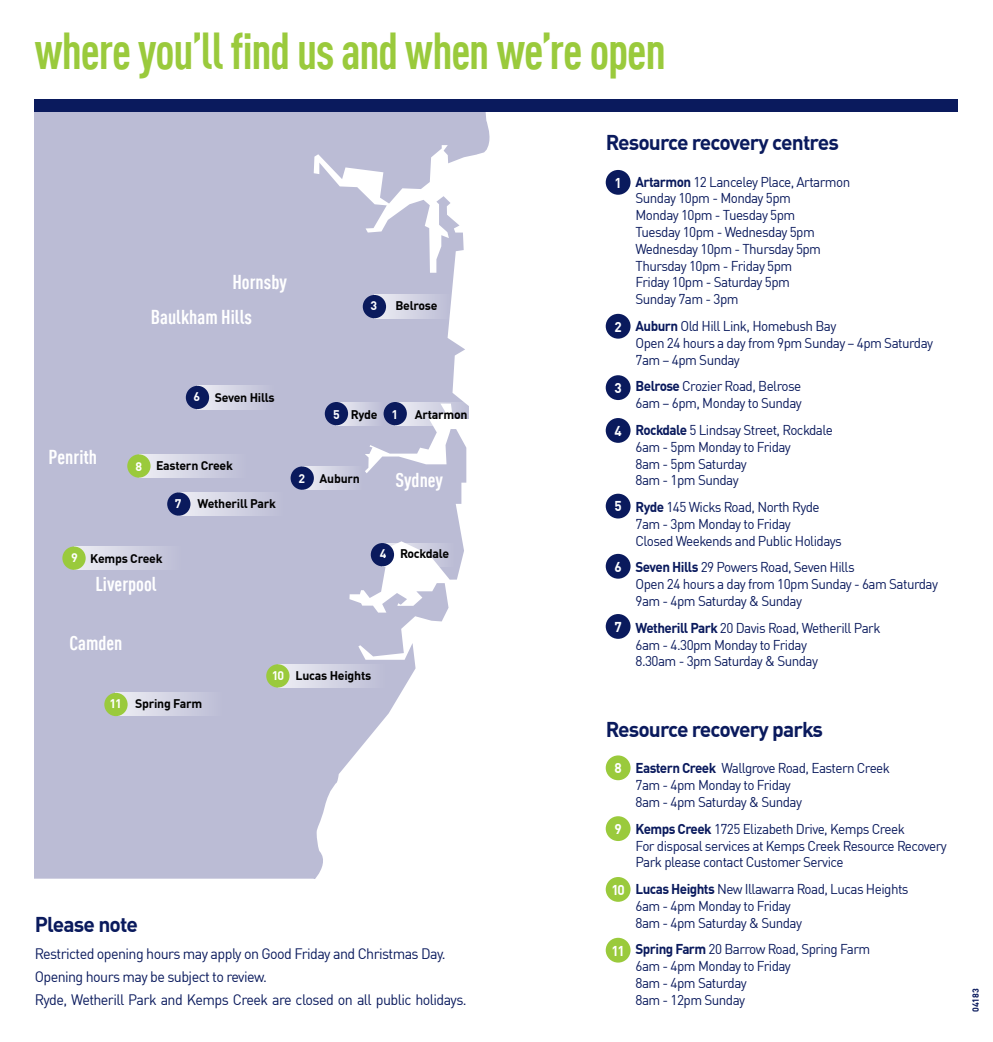
<style>
.page{position:relative;width:993px;height:1042px;background:#fff}
.page>*{position:absolute;margin:0;border:0;box-sizing:border-box;transform-origin:0 0}
.t1{font:700 condensed 50.75px "DIN Offc";letter-spacing:-.025em;color:#9aca3c;scale:.95 1}
.t2{font:700 21px "DIN Offc";letter-spacing:-.04em;color:#0a1a5d}
.t3{font:700 condensed 19.78px "DIN Offc";color:#fff}
.t4{font:14.88px/22.8px "DIN Offc";letter-spacing:-.04em;color:#0a1a5d;scale:.96 1}
.t5{font:14px/16.8px "DIN Offc";letter-spacing:-.04em;color:#0a1a5d;scale:.96 1}
.t6{font:700 14px "DIN Offc";color:#fff;scale:.96 1}
.t7{font:700 12.25px "DIN Offc";letter-spacing:-.02em;color:#010101}
.t8{font:700 12.25px "DIN Offc";color:#fff}
.t9{font:700 8.75px "DIN Offc";color:#0a1a5d}
.s1{color:#fff}
.s2{font-weight:700}
</style>
<div class="page">
<svg style="left:35px;top:112px;width:455px;height:766px;fill:#bbbcd5"></svg>
<svg style="left:201px;top:386px;width:73px;height:23px;background:#d0d1e2"></svg>
<div style="left:186px;top:386px;width:23px;height:23px;background:#0a1a5d;border-radius:50%"></div>
<svg style="left:377px;top:295px;width:74px;height:23px;background:#d1d1e2"></svg>
<div style="left:362px;top:295px;width:24px;height:23px;background:#0a1a5d;border-radius:50%"></div>
<svg style="left:340px;top:402px;width:43px;height:23px"></svg>
<div style="left:325px;top:402px;width:23px;height:23px;background:#0a1a5d;border-radius:50%"></div>
<div style="left:116px;top:693px;width:107px;height:23px;background:linear-gradient(to right,#edeef4,#bbbcd5)"></div>
<div style="left:278px;top:664px;width:108px;height:23px;background:linear-gradient(to right,#edeef2,#bcbdd6)"></div>
<div style="left:140px;top:454px;width:107px;height:24px;background:linear-gradient(to right,#eaeced,#bdbdd8)"></div>
<div style="left:104px;top:693px;width:24px;height:23px;background:#9aca3c;border-radius:50%"></div>
<div style="left:302px;top:466px;width:60px;height:24px;background:linear-gradient(to right,#e8e9f1,#bfc0d7)"></div>
<div style="left:290px;top:466px;width:24px;height:24px;background:#0a1a5d;border-radius:50%"></div>
<svg style="left:385px;top:543px;width:69px;height:23px"></svg>
<div style="left:370px;top:543px;width:24px;height:23px;background:#0a1a5d;border-radius:50%"></div>
<svg style="left:398px;top:402px;width:74px;height:23px"></svg>
<div style="left:383px;top:402px;width:24px;height:23px;background:#0a1a5d;border-radius:50%"></div>
<div style="left:179px;top:492px;width:105px;height:24px;background:linear-gradient(to right,#e7e7ef,#bebfd7)"></div>
<div style="left:167px;top:492px;width:23px;height:24px;background:#0a1a5d;border-radius:50%"></div>
<div style="left:127px;top:454px;width:23px;height:24px;background:#9aca3c;border-radius:50%"></div>
<div style="left:75px;top:546px;width:107px;height:24px;background:linear-gradient(to right,#ededf4,#bbbcd5)"></div>
<div style="left:62px;top:546px;width:24px;height:24px;background:#9aca3c;border-radius:50%"></div>
<div style="left:266px;top:664px;width:23px;height:23px;background:#9aca3c;border-radius:50%"></div>
<div style="left:35px;top:99px;width:922px;height:13px;background:#0a1a5d"></div>
<div style="left:605px;top:170px;width:25px;height:25px;background:#0a1a5d;border-radius:50%"></div>
<div style="left:605px;top:314px;width:25px;height:25px;background:#0a1a5d;border-radius:50%"></div>
<div style="left:605px;top:375px;width:25px;height:25px;background:#0a1a5d;border-radius:50%"></div>
<div style="left:605px;top:418px;width:25px;height:25px;background:#0a1a5d;border-radius:50%"></div>
<div style="left:605px;top:494px;width:25px;height:24px;background:#0a1a5d;border-radius:50%"></div>
<div style="left:605px;top:554px;width:25px;height:25px;background:#0a1a5d;border-radius:50%"></div>
<div style="left:605px;top:614px;width:25px;height:25px;background:#0a1a5d;border-radius:50%"></div>
<div style="left:605px;top:755px;width:25px;height:25px;background:#9aca3c;border-radius:50%"></div>
<div style="left:605px;top:816px;width:25px;height:25px;background:#9aca3c;border-radius:50%"></div>
<div style="left:605px;top:877px;width:25px;height:25px;background:#9aca3c;border-radius:50%"></div>
<div style="left:605px;top:938px;width:25px;height:24px;background:#9aca3c;border-radius:50%"></div>
<h1 class="t1" style="left:35px;top:20px;width:665px">where you’ll find us and when we’re open</h1>
<h3 class="t3" style="left:232px;top:270px;width:56px">Hornsby</h3>
<h3 class="t3" style="left:151px;top:305px;width:103px">Baulkham Hills</h3>
<p class="t8" style="left:370px;top:298px;width:8px">3</p>
<p class="t7" style="left:395px;top:298px;width:44px">Belrose</p>
<h3 class="t3" style="left:48px;top:445px;width:50px">Penrith</h3>
<p class="t7" style="left:193px;top:389px;width:83px"><span class="s1">6</span> Seven Hills</p>
<p class="t7" style="left:135px;top:457px;width:99px"><span class="s1">8</span> Eastern Creek</p>
<p class="t8" style="left:175px;top:496px;width:8px">7</p>
<p class="t7" style="left:197px;top:496px;width:80px">Wetherill Park</p>
<p class="t7" style="left:71px;top:550px;width:93px"><span class="s1">9</span> Kemps Creek</p>
<h3 class="t3" style="left:95px;top:572px;width:63px">Liverpool</h3>
<h3 class="t3" style="left:69px;top:631px;width:55px">Camden</h3>
<p class="t7" style="left:333px;top:406px;width:66px"><span class="s1">5</span> Ryde <span class="s1">1</span></p>
<p class="t7" style="left:415px;top:406px;width:54px">Artarmon</p>
<p class="t7" style="left:298px;top:470px;width:63px"><span class="s1">2</span> Auburn</p>
<h3 class="t3" style="left:395px;top:468px;width:49px">Sydney</h3>
<p class="t7" style="left:380px;top:546px;width:71px"><span class="s1">4</span> Rockdale</p>
<p class="t7" style="left:109px;top:696px;width:94px"><span class="s1">11</span> Spring Farm</p>
<p class="t7" style="left:271px;top:668px;width:101px"><span class="s1">10</span> Lucas Heights</p>
<h2 class="t2" style="left:35px;top:910px;width:105px">Please note</h2>
<p class="t4" style="left:35px;top:942px;width:451px">Restricted opening hours may apply on Good Friday and Christmas Day.<br>Opening hours may be subject to review.<br>Ryde, Wetherill Park and Kemps Creek are closed on all public holidays.</p>
<h2 class="t2" style="left:605px;top:129px;width:234px">Resource recovery centres</h2>
<p class="t5" style="left:635px;top:173px;width:225px"><span class="s2">Artarmon</span> 12 Lanceley Place, Artarmon<br>Sunday 10pm - Monday 5pm<br>Monday 10pm - Tuesday 5pm<br>Tuesday 10pm - Wednesday 5pm<br>Wednesday 10pm - Thursday 5pm<br>Thursday 10pm - Friday 5pm<br>Friday 10pm - Saturday 5pm<br>Sunday 7am - 3pm</p>
<p class="t5" style="left:635px;top:317px;width:311px"><span class="s2">Auburn</span> Old Hill Link, Homebush Bay<br>Open 24 hours a day from 9pm Sunday – 4pm Saturday<br>7am – 4pm Sunday</p>
<p class="t5" style="left:635px;top:378px;width:175px"><span class="s2">Belrose</span> Crozier Road, Belrose<br>6am – 6pm, Monday to Sunday</p>
<p class="t5" style="left:635px;top:421px;width:207px"><span class="s2">Rockdale</span> 5 Lindsay Street, Rockdale<br>6am - 5pm Monday to Friday<br>8am - 5pm Saturday<br>8am - 1pm Sunday</p>
<p class="t5" style="left:635px;top:498px;width:216px"><span class="s2">Ryde</span> 145 Wicks Road, North Ryde<br>7am - 3pm Monday to Friday<br>Closed Weekends and Public Holidays</p>
<p class="t5" style="left:635px;top:559px;width:316px"><span class="s2">Seven Hills</span> 29 Powers Road, Seven Hills<br>Open 24 hours a day from 10pm Sunday - 6am Saturday<br>9am - 4pm Saturday &amp; Sunday</p>
<p class="t5" style="left:635px;top:619px;width:257px"><span class="s2">Wetherill Park</span> 20 Davis Road, Wetherill Park<br>6am - 4.30pm Monday to Friday<br>8.30am - 3pm Saturday &amp; Sunday</p>
<p class="t6" style="left:614px;top:173px;width:9px">1</p>
<p class="t6" style="left:614px;top:317px;width:9px">2</p>
<p class="t6" style="left:614px;top:379px;width:9px">3</p>
<p class="t6" style="left:614px;top:421px;width:9px">4</p>
<p class="t6" style="left:614px;top:497px;width:9px">5</p>
<p class="t6" style="left:614px;top:557px;width:9px">6</p>
<p class="t6" style="left:614px;top:617px;width:9px">7</p>
<h2 class="t2" style="left:605px;top:715px;width:219px">Resource recovery parks</h2>
<p class="t5" style="left:635px;top:759px;width:266px"><span class="s2">Eastern Creek</span> Wallgrove Road, Eastern Creek<br>7am - 4pm Monday to Friday<br>8am - 4pm Saturday &amp; Sunday</p>
<p class="t5" style="left:635px;top:820px;width:326px"><span class="s2">Kemps Creek</span> 1725 Elizabeth Drive, Kemps Creek<br>For disposal services at Kemps Creek Resource Recovery<br>Park please contact Customer Service</p>
<p class="t5" style="left:635px;top:880px;width:286px"><span class="s2">Lucas Heights</span> New Illawarra Road, Lucas Heights<br>6am - 4pm Monday to Friday<br>8am - 4pm Saturday &amp; Sunday</p>
<p class="t5" style="left:635px;top:940px;width:246px"><span class="s2">Spring Farm</span> 20 Barrow Road, Spring Farm<br>6am - 4pm Monday to Friday<br>8am - 4pm Saturday<br>8am - 12pm Sunday</p>
<p class="t6" style="left:614px;top:759px;width:9px">8</p>
<p class="t6" style="left:614px;top:820px;width:9px">9</p>
<p class="t6" style="left:611px;top:880px;width:16px">10</p>
<p class="t6" style="left:611px;top:941px;width:16px">11</p>
<p class="t9" style="left:969px;top:1012px;width:25px;rotate:-90deg">04183</p>
</div>
